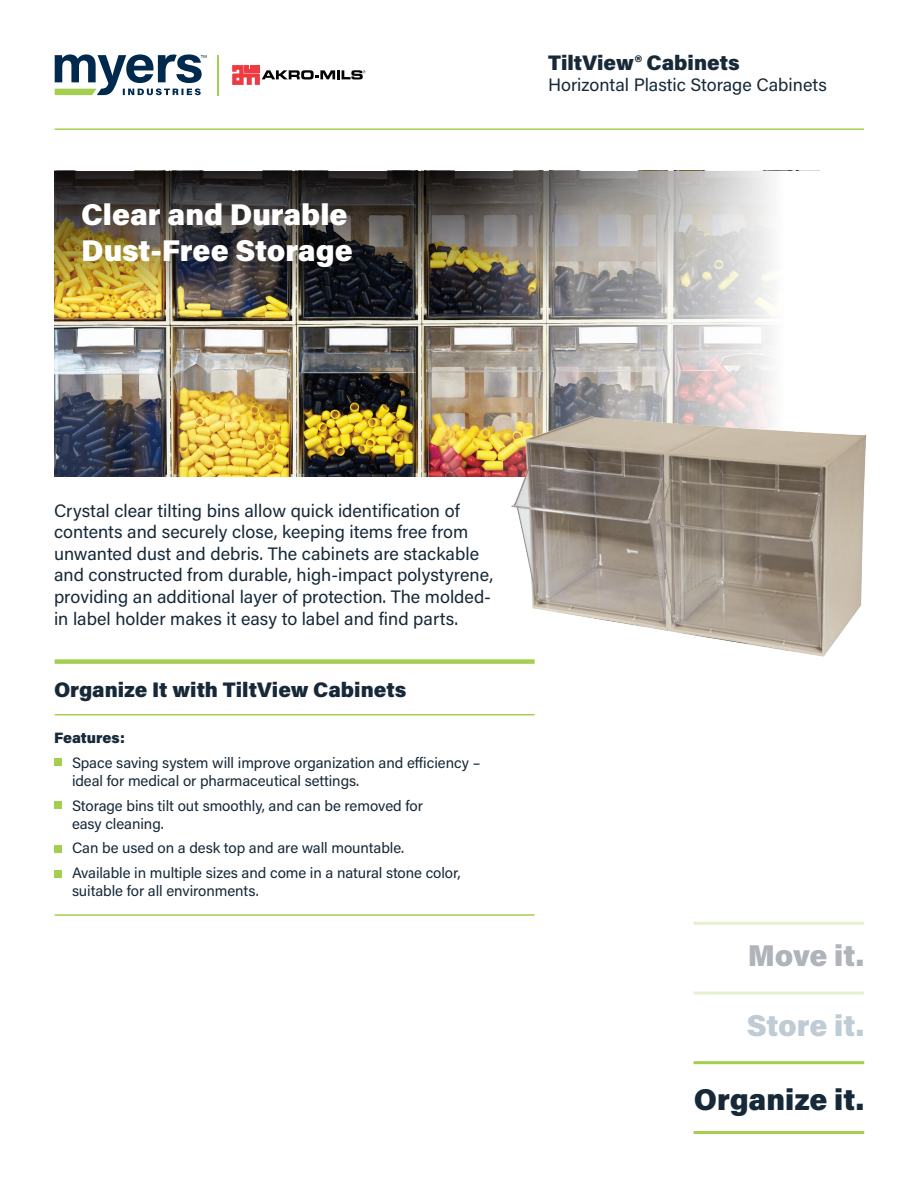
<style>
.page{position:relative;width:918px;height:1188px;background:#fff}
.page>*{position:absolute;margin:0;border:0;box-sizing:border-box;transform-origin:0 0}
.t1{font:30px/36px "Acumin Variable Concept";color:#fff}
.t2{font:900 30px "Acumin Pro";letter-spacing:-.005em;color:#172938}
.t3{font:900 30px "Acumin Pro";letter-spacing:-.005em;color:#bfccd5}
.t4{font:900 30px "Acumin Pro";letter-spacing:-.01em;color:#afb3ba}
.t5{font:900 21px "Acumin Pro";color:#172938}
.t6{font:18px/21.6px "Acumin Pro";color:#172938}
.t7{font:15px/18px "Acumin Pro";letter-spacing:-.005em;color:#172938}
.t8{font:900 15px "Acumin Pro";color:#172938}
</style>
<div class="page">
<img style="left:54px;top:171px;width:406px;height:305px">
<img style="left:55px;top:171px;width:405px;height:128px">
<div style="left:55px;top:659px;width:480px;height:5px;background:#a4cf4e"></div>
<hr style="left:55px;top:714px;width:480px;height:1px;background:#a4cf4e">
<hr style="left:55px;top:914px;width:480px;height:2px;background:#a4cf4e">
<svg style="left:55px;top:54px;width:152px;height:41px"></svg>
<hr style="left:217px;top:55px;width:2px;height:41px;background:#a4cf4e">
<div style="left:54px;top:759px;width:7px;height:7px;background:#a4cf4e"></div>
<div style="left:54px;top:801px;width:7px;height:8px;background:#a4cf4e"></div>
<div style="left:54px;top:845px;width:7px;height:7px;background:#a4cf4e"></div>
<div style="left:54px;top:870px;width:7px;height:7px;background:#a4cf4e"></div>
<img style="left:460px;top:171px;width:312px;height:306px">
<hr style="left:55px;top:128px;width:809px;height:2px;background:#a4cf4e">
<svg style="left:232px;top:65px;width:134px;height:20px"></svg>
<hr style="left:694px;top:1061px;width:170px;height:3px;background:#a4cf4e">
<hr style="left:694px;top:1131px;width:170px;height:3px;background:#a4cf4e">
<hr style="left:694px;top:922px;width:170px;height:3px;background:#e4f0d0">
<hr style="left:694px;top:992px;width:170px;height:3px;background:#e4f0d0">
<img style="left:510px;top:413px;width:357px;height:250px">
<h1 class="t1" style="left:81px;top:196px;width:273px">Clear and Durable<br>Dust-Free Storage</h1>
<p class="t5" style="left:548px;top:48px;width:193px">TiltView® Cabinets</p>
<p class="t6" style="left:548px;top:73px;width:280px">Horizontal Plastic Storage Cabinets</p>
<p class="t6" style="left:54px;top:499px;width:441px">Crystal clear tilting bins allow quick identification of contents and securely close, keeping items free from unwanted dust and debris. The cabinets are stackable and constructed from durable, high-impact polystyrene, providing an additional layer of protection. The molded&shy;in label holder makes it easy to label and find parts.</p>
<p class="t5" style="left:54px;top:675px;width:354px">Organize It with TiltView Cabinets</p>
<p class="t8" style="left:54px;top:727px;width:72px">Features:</p>
<p class="t7" style="left:72px;top:753px;width:410px">Space saving system will improve organization and efficiency – ideal for medical or pharmaceutical settings.</p>
<p class="t7" style="left:72px;top:796px;width:352px">Storage bins tilt out smoothly, and can be removed for easy cleaning.</p>
<p class="t7" style="left:72px;top:835px;width:390px;line-height:24.8px">Can be used on a desk top and are wall mountable.<br>Available in multiple sizes and come in a natural stone color,</p>
<p class="t7" style="left:72px;top:881px;width:188px">suitable for all environments.</p>
<h1 class="t4" style="left:748px;top:935px;width:118px">Move it.</h1>
<h1 class="t3" style="left:747px;top:1004px;width:119px">Store it.</h1>
<h1 class="t2" style="left:694px;top:1078px;width:172px">Organize it.</h1>
</div>
